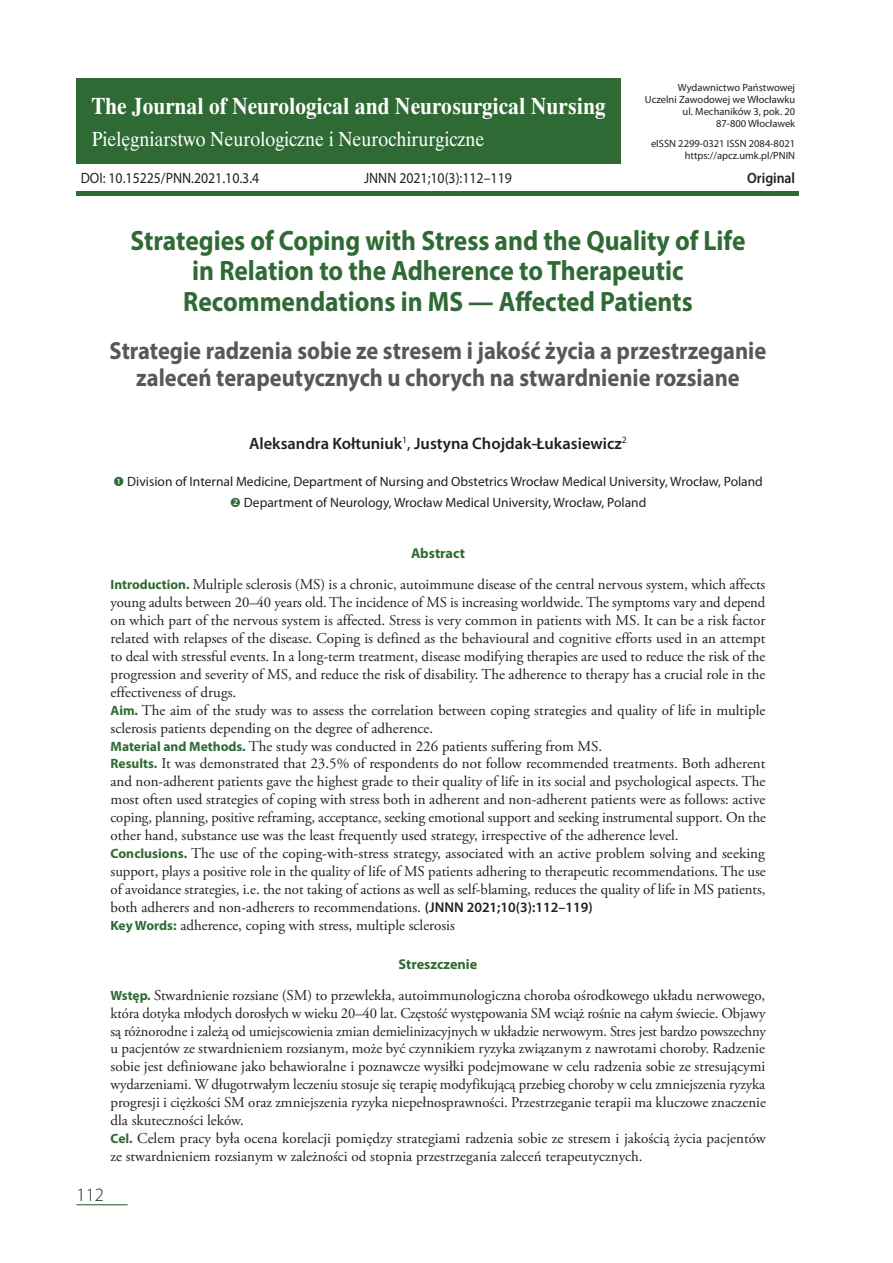
<style>
.page{position:relative;width:893px;height:1263px;background:#fff}
.page>*{position:absolute;margin:0;border:0;box-sizing:border-box;transform-origin:0 0}
.t1{font:700 28.05px/30.6px "Myriad Pro";color:#2f6a34;text-align:center;scale:.91 1}
.t2{font:700 24.75px/27px "Myriad Pro";color:#57585a;text-align:center;scale:.91 1}
.t3{font:700 21px "Dutch 801 Rm PL";color:#fff;scale:.9 1}
.t4{font:19.5px "Dutch 801 Rm PL";color:#fff;scale:.9 1}
.t5{font:300 18.75px "Myriad Pro";color:#231f20}
.t6{font:600 16.5px "Myriad Pro";color:#231f20}
.t7{font:15px/18px "Adobe Garamond Pro";color:#231f20}
.t8{font:15px "Myriad Pro";color:#231f20;scale:.92 1}
.t9{font:600 15px "Myriad Pro";color:#231f20;scale:.92 1}
.t10{font:700 14.25px "Myriad Pro";color:#2f6a34}
.t11{font:13.5px/20.4px "Myriad Pro";color:#231f20;text-align:center}
.t12{font:10.5px/12px "Myriad Pro";color:#231f20;text-align:right}
.s1{font-weight:400}
.s2{font-family:"Myriad Pro";font-weight:700;font-size:13.5px;color:#2f6a34}
.s3{font-family:"Myriad Pro";font-weight:600;font-size:14.25px}
</style>
<div class="page">
<div style="left:77px;top:79px;width:544px;height:85px;background:#2f6a34"></div>
<hr style="left:77px;top:1204px;width:51px;height:1px;background:#2f6a34">
<div style="left:77px;top:191px;width:722px;height:5px;background:#2f6a34"></div>
<h3 class="t3" style="left:92px;top:91px;width:572px">The Journal of Neurological and Neurosurgical Nursing</h3>
<h3 class="t4" style="left:92px;top:126px;width:438px">Pielęgniarstwo Neurologiczne i Neurochirurgiczne</h3>
<p class="t12" style="left:645px;top:81px;width:152px">Wydawnictwo Państwowej<br>Uczelni Zawodowej we Włocławku ul. Mechaników 3, pok. 20<br>87-800 Włocławek</p>
<p class="t12" style="left:651px;top:138px;width:146px">eISSN 2299-0321 ISSN 2084-8021 https://apcz.umk.pl/PNIN</p>
<p class="t8" style="left:81px;top:169px;width:196px">DOI: 10.15225/PNN.2021.10.3.4</p>
<p class="t8" style="left:364px;top:169px;width:162px">JNNN 2021;10(3):112–119</p>
<p class="t9" style="left:747px;top:168px;width:54px">Original</p>
<h1 class="t1" style="left:130px;top:224px;width:677px">Strategies of Coping with Stress and the Quality of Life in Relation to the Adherence to Therapeutic<br>Recommendations in MS — Affected Patients</h1>
<h2 class="t2" style="left:110px;top:337px;width:723px">Strategie radzenia sobie ze stresem i jakość życia a przestrzeganie zaleceń terapeutycznych u chorych na stwardnienie rozsiane</h2>
<p class="t6" style="left:249px;top:432px;width:379px">Aleksandra Kołtuniuk<sup>1</sup><span class="s1">,</span> Justyna Chojdak-Łukasiewicz<sup>2</sup></p>
<p class="t11" style="left:127px;top:471px;width:637px">Division of Internal Medicine, Department of Nursing and Obstetrics Wrocław Medical University, Wrocław, Poland<br>Department of Neurology, Wrocław Medical University, Wrocław, Poland</p>
<p class="t10" style="left:411px;top:544px;width:55px">Abstract</p>
<p class="t7" style="left:111px;top:576px;width:657px"><span class="s2">Introduction.</span> Multiple sclerosis (MS) is a chronic, autoimmune disease of the central nervous system, which affects young adults between 20–40 years old. The incidence of MS is increasing worldwide. The symptoms vary and depend on which part of the nervous system is affected. Stress is very common in patients with MS. It can be a risk factor related with relapses of the disease. Coping is defined as the behavioural and cognitive efforts used in an attempt to deal with stressful events. In a long-term treatment, disease modifying therapies are used to reduce the risk of the progression and severity of MS, and reduce the risk of disability. The adherence to therapy has a crucial role in the effectiveness of drugs.<br><span class="s2">Aim.</span> The aim of the study was to assess the correlation between coping strategies and quality of life in multiple sclerosis patients depending on the degree of adherence.<br><span class="s2">Material and Methods.</span> The study was conducted in 226 patients suffering from MS.<br><span class="s2">Results.</span> It was demonstrated that 23.5% of respondents do not follow recommended treatments. Both adherent and non-adherent patients gave the highest grade to their quality of life in its social and psychological aspects. The most often used strategies of coping with stress both in adherent and non-adherent patients were as follows: active coping, planning, positive reframing, acceptance, seeking emotional support and seeking instrumental support. On the other hand, substance use was the least frequently used strategy, irrespective of the adherence level.<br><span class="s2">Conclusions.</span> The use of the coping-with-stress strategy, associated with an active problem solving and seeking support, plays a positive role in the quality of life of MS patients adhering to therapeutic recommendations. The use of avoidance strategies, i.e. the not taking of actions as well as self-blaming, reduces the quality of life in MS patients, both adherers and non-adherers to recommendations. <span class="s3">(JNNN 2021;10(3):112–119)<br></span><span class="s2">Key Words:</span> adherence, coping with stress, multiple sclerosis</p>
<p class="t10" style="left:399px;top:955px;width:80px">Streszczenie</p>
<p class="t7" style="left:111px;top:986px;width:657px"><span class="s2">Wstęp.</span> Stwardnienie rozsiane (SM) to przewlekła, autoimmunologiczna choroba ośrodkowego układu nerwowego, która dotyka młodych dorosłych w wieku 20–40 lat. Częstość występowania SM wciąż rośnie na całym świecie. Objawy są różnorodne i zależą od umiejscowienia zmian demielinizacyjnych w układzie nerwowym. Stres jest bardzo powszechny u pacjentów ze stwardnieniem rozsianym, może być czynnikiem ryzyka związanym z nawrotami choroby. Radzenie sobie jest definiowane jako behawioralne i poznawcze wysiłki podejmowane w celu radzenia sobie ze stresującymi wydarzeniami. W długotrwałym leczeniu stosuje się terapię modyfikującą przebieg choroby w celu zmniejszenia ryzyka progresji i ciężkości SM oraz zmniejszenia ryzyka niepełnosprawności. Przestrzeganie terapii ma kluczowe znaczenie dla skuteczności leków.<br><span class="s2">Cel.</span> Celem pracy była ocena korelacji pomiędzy strategiami radzenia sobie ze stresem i jakością życia pacjentów ze stwardnieniem rozsianym w zależności od stopnia przestrzegania zaleceń terapeutycznych.</p>
<p class="t5" style="left:77px;top:1183px;width:29px">112</p>
</div>
